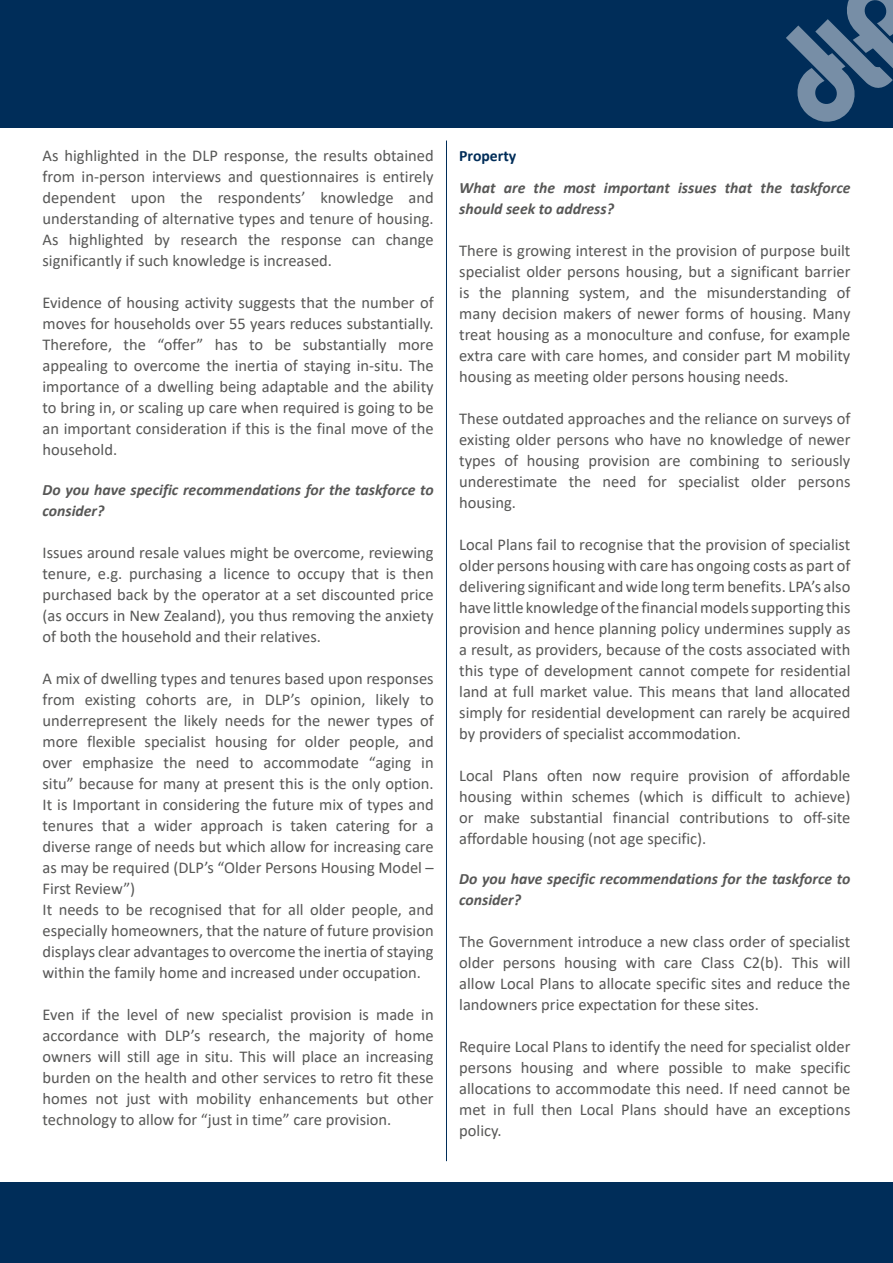
<style>
.page{position:relative;width:893px;height:1263px;background:#fff}
.page>*{position:absolute;margin:0;border:0;box-sizing:border-box;transform-origin:0 0}
.t1{font:16.5px/21px "Calibri";color:#575756;text-align:justify}
.t2{font:italic 700 15.75px/21px "Calibri";color:#575756}
.t3{font:700 15.75px "Calibri";color:#002d59}
</style>
<div class="page">
<div style="left:0;top:0;width:893px;height:128px;background:#002d59"></div>
<svg style="left:786px;top:0;width:107px;height:122px"></svg>
<div style="left:0;top:1182px;width:893px;height:81px;background:#002d59"></div>
<hr style="left:446px;top:141px;width:1px;height:1020px;background:#002d59">
<p class="t1" style="left:43px;top:145px;width:393px">As highlighted in the DLP response, the results obtained from in-person interviews and questionnaires is entirely dependent upon the respondents’ knowledge and understanding of alternative types and tenure of housing.<br>As highlighted by research the response can change significantly if such knowledge is increased.</p>
<p class="t1" style="left:43px;top:292px;width:393px">Evidence of housing activity suggests that the number of moves for households over 55 years reduces substantially.<br>Therefore, the “offer” has to be substantially more appealing to overcome the inertia of staying in-situ. The importance of a dwelling being adaptable and the ability to bring in, or scaling up care when required is going to be an important consideration if this is the final move of the household.</p>
<p class="t2" style="left:43px;top:481px;width:393px">Do you have specific recommendations for the taskforce to consider?</p>
<p class="t1" style="left:43px;top:542px;width:393px">Issues around resale values might be overcome, reviewing tenure, e.g. purchasing a licence to occupy that is then purchased back by the operator at a set discounted price (as occurs in New Zealand), you thus removing the anxiety of both the household and their relatives.</p>
<p class="t1" style="left:43px;top:668px;width:393px;text-align:left">A mix of dwelling types and tenures based upon responses from existing cohorts are, in DLP’s opinion, likely to underrepresent the likely needs for the newer types of more flexible specialist housing for older people, and over emphasize the need to accommodate “aging in situ” because for many at present this is the only option.<br>It is Important in considering the future mix of types and tenures that a wider approach is taken catering for a diverse range of needs but which allow for increasing care as may be required (DLP’s “Older Persons Housing Model – First Review”)<br>It needs to be recognised that for all older people, and especially homeowners, that the nature of future provision displays clear advantages to overcome the inertia of staying within the family home and increased under occupation.</p>
<p class="t1" style="left:43px;top:1004px;width:393px">Even if the level of new specialist provision is made in accordance with DLP’s research, the majority of home owners will still age in situ. This will place an increasing burden on the health and other services to retro fit these homes not just with mobility enhancements but other technology to allow for “just in time” care provision.</p>
<p class="t3" style="left:459px;top:151px;width:59px">Property</p>
<p class="t2" style="left:459px;top:178px;width:393px">What are the most important issues that the taskforce should seek to address?</p>
<p class="t1" style="left:459px;top:239px;width:393px">There is growing interest in the provision of purpose built specialist older persons housing, but a significant barrier is the planning system, and the misunderstanding of many decision makers of newer forms of housing. Many treat housing as a monoculture and confuse, for example extra care with care homes, and consider part M mobility housing as meeting older persons housing needs.</p>
<p class="t1" style="left:459px;top:407px;width:393px">These outdated approaches and the reliance on surveys of existing older persons who have no knowledge of newer types of housing provision are combining to seriously underestimate the need for specialist older persons housing.</p>
<p class="t1" style="left:459px;top:533px;width:393px">Local Plans fail to recognise that the provision of specialist older persons housing with care has ongoing costs as part of delivering significant and wide long term benefits. LPA’s also have little knowledge of the financial models supporting this provision and hence planning policy undermines supply as a result, as providers, because of the costs associated with this type of development cannot compete for residential land at full market value. This means that land allocated simply for residential development can rarely be acquired by providers of specialist accommodation.</p>
<p class="t1" style="left:459px;top:765px;width:393px">Local Plans often now require provision of affordable housing within schemes (which is difficult to achieve) or make substantial financial contributions to off-site affordable housing (not age specific).</p>
<p class="t2" style="left:459px;top:869px;width:393px">Do you have specific recommendations for the taskforce to consider?</p>
<p class="t1" style="left:459px;top:930px;width:393px">The Government introduce a new class order of specialist older persons housing with care Class C2(b). This will allow Local Plans to allocate specific sites and reduce the landowners price expectation for these sites.</p>
<p class="t1" style="left:459px;top:1035px;width:393px">Require Local Plans to identify the need for specialist older persons housing and where possible to make specific allocations to accommodate this need. If need cannot be met in full then Local Plans should have an exceptions policy.</p>
</div>
